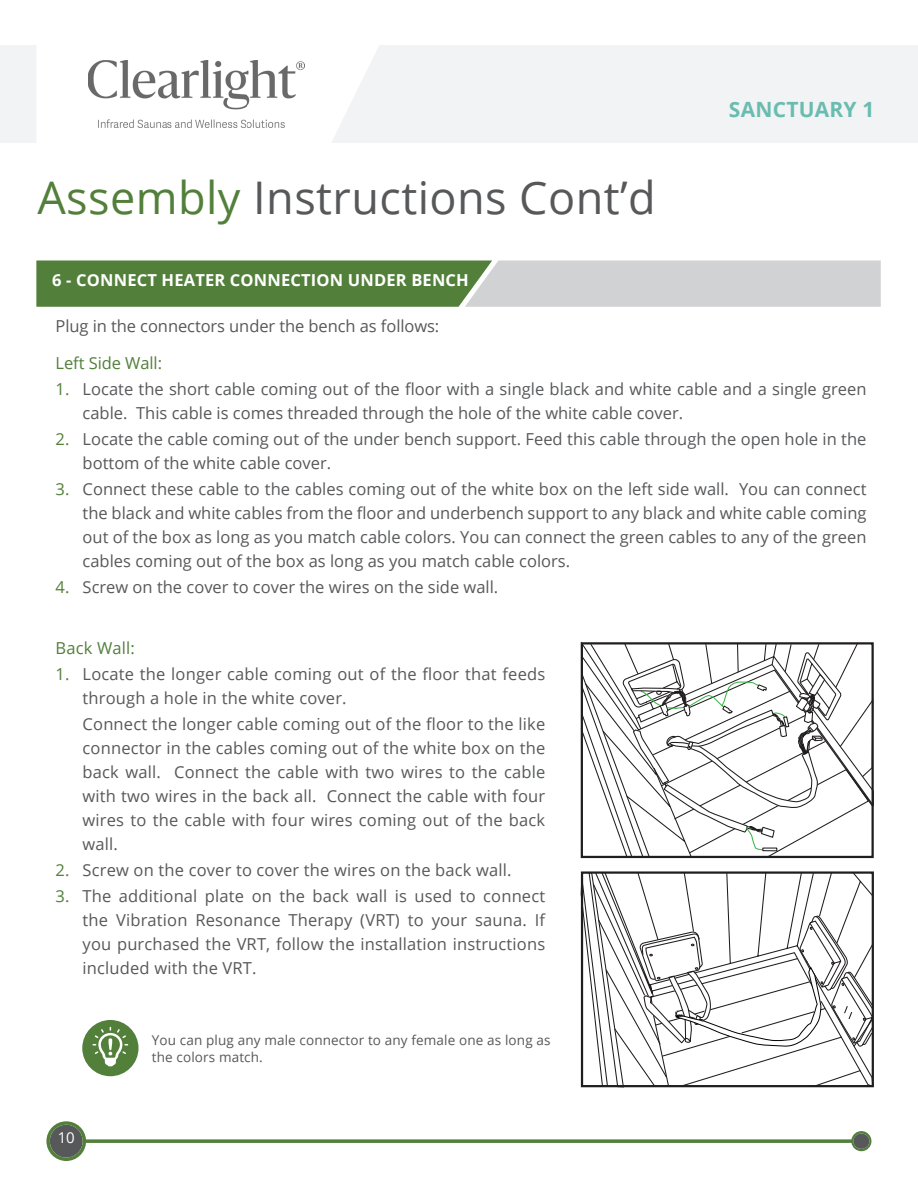
<style>
.page{position:relative;width:918px;height:1188px;background:#fff}
.page>*{position:absolute;margin:0;border:0;box-sizing:border-box;transform-origin:0 0}
.t1{font:45px "Open Sans";letter-spacing:.01em;color:#57585a}
.t2{font:700 21px "Open Sans";letter-spacing:.01em;color:#69bcb0}
.text{font:16.5px/24px "Open Sans";color:#57585a}
.title_bars{font:700 16.5px "Open Sans";letter-spacing:.01em;color:#fff}
.text-2{font:16.5px "Open Sans";letter-spacing:-.005em;color:#527f3a}
.t3{font:15px "Open Sans";color:#fff}
.text-3{font:13.5px/16.5px "Open Sans";letter-spacing:.01em;color:#57585a}
.s1{color:#527f3a}
</style>
<div class="page">
<div style="left:0;top:45px;width:918px;height:98px;background:#f2f3f4"></div>
<svg style="left:37px;top:45px;width:342px;height:98px"></svg>
<svg style="left:46px;top:1121px;width:825px;height:40px"></svg>
<img style="left:88px;top:60px;width:217px;height:68px">
<svg style="left:36px;top:260px;width:845px;height:47px;background:#91a886"></svg>
<div style="left:82px;top:1020px;width:57px;height:56px;background:#527f3a;border-radius:50%"></div>
<svg style="left:93px;top:1027px;width:35px;height:39px"></svg>
<svg style="left:580px;top:642px;width:294px;height:216px"></svg>
<svg style="left:629px;top:651px;width:241px;height:207px"></svg>
<svg style="left:580px;top:871px;width:12px;height:217px"></svg>
<svg style="left:592px;top:871px;width:282px;height:217px"></svg>
<svg style="left:639px;top:915px;width:235px;height:134px"></svg>
<p class="t1" style="left:37px;top:166px;width:620px"><span class="s1">Assembly</span> Instructions Cont’d</p>
<p class="title_bars" style="left:52px;top:268px;width:418px">6 - CONNECT HEATER CONNECTION UNDER BENCH</p>
<p class="t2" style="left:729px;top:95px;width:147px">SANCTUARY 1</p>
<p class="text" style="left:56px;top:314px;width:385px">Plug in the connectors under the bench as follows:</p>
<p class="text-2" style="left:56px;top:352px;width:108px">Left Side Wall:</p>
<p class="text" style="left:83px;top:377px;width:785px;text-indent:-27px"><span class="s1">1.</span> Locate the short cable coming out of the floor with a single black and white cable and a single green cable. This cable is comes threaded through the hole of the white cable cover.</p>
<p class="text" style="left:83px;top:427px;width:785px;text-indent:-27px"><span class="s1">2.</span> Locate the cable coming out of the under bench support. Feed this cable through the open hole in the bottom of the white cable cover.</p>
<p class="text" style="left:83px;top:477px;width:785px;text-align:justify;text-indent:-27px"><span class="s1">3.</span> Connect these cable to the cables coming out of the white box on the left side wall. You can connect the black and white cables from the floor and underbench support to any black and white cable coming out of the box as long as you match cable colors. You can connect the green cables to any of the green cables coming out of the box as long as you match cable colors.</p>
<p class="text" style="left:56px;top:575px;width:444px"><span class="s1">4.</span> Screw on the cover to cover the wires on the side wall.</p>
<p class="text-2" style="left:56px;top:637px;width:81px">Back Wall:</p>
<p class="text" style="left:83px;top:662px;width:464px;text-indent:-27px"><span class="s1">1.</span> Locate the longer cable coming out of the floor that feeds through a hole in the white cover.</p>
<p class="text" style="left:83px;top:712px;width:464px;text-align:justify">Connect the longer cable coming out of the floor to the like connector in the cables coming out of the white box on the back wall. Connect the cable with two wires to the cable with two wires in the back all. Connect the cable with four wires to the cable with four wires coming out of the back wall.</p>
<p class="text" style="left:56px;top:858px;width:458px"><span class="s1">2.</span> Screw on the cover to cover the wires on the back wall.</p>
<p class="text" style="left:83px;top:884px;width:464px;text-align:justify;text-indent:-27px"><span class="s1">3.</span> The additional plate on the back wall is used to connect the Vibration Resonance Therapy (VRT) to your sauna. If you purchased the VRT, follow the installation instructions included with the VRT.</p>
<p class="t3" style="left:58px;top:1127px;width:19px">10</p>
<p class="text-3" style="left:152px;top:1032px;width:400px">You can plug any male connector to any female one as long as the colors match.</p>
</div>
